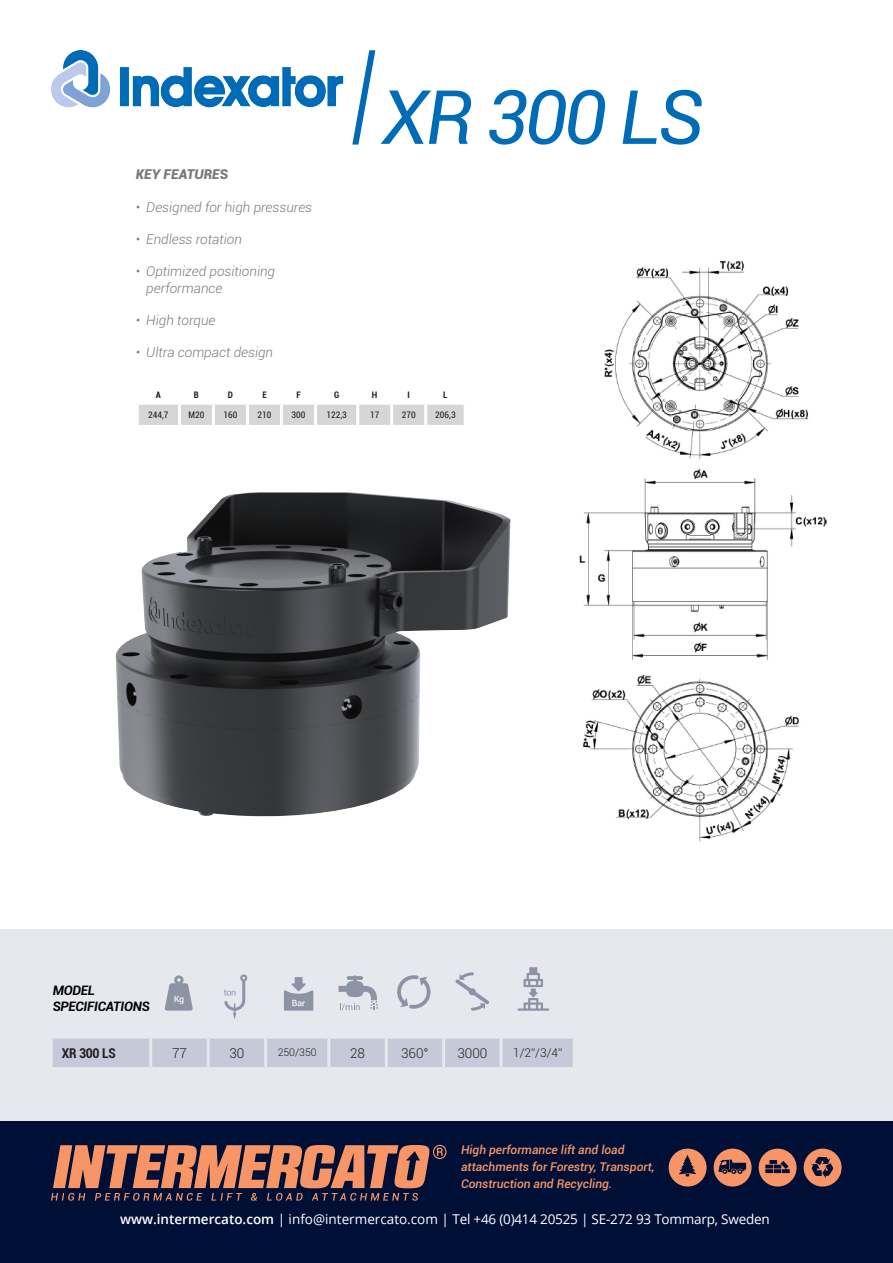
<style>
.page{position:relative;width:893px;height:1263px;background:#fff}
.page>*{position:absolute;margin:0;border:0;box-sizing:border-box;transform-origin:0 0}
.t1{font:italic 75px "Roboto";letter-spacing:-.04em;color:#006bb7}
.t2{font:italic 300 13.5px/16.2px "Roboto";color:#76787b}
.t3{font:13.5px "Open Sans";letter-spacing:-.015em;color:#fff}
.t4{font:300 13.5px "Roboto";color:#231f20}
.t5{font:italic 900 13.5px "Roboto";color:#76787b}
.t6{font:700 condensed 13.5px "Roboto";letter-spacing:-.02em;color:#231f20}
.t7{font:italic 700 13.05px/15.6px "Roboto";letter-spacing:-.02em;color:#010101}
.t8{font:italic 500 12px/17.2px "Roboto";color:#f79566}
.t9{font:300 12px "Roboto";color:#231f20}
.t10{font:300 10.5px "Roboto";color:#231f20}
.t11{font:condensed 9px "Roboto";color:#231f20}
.t12{font:700 condensed 9px "Roboto";color:#231f20}
.s1{font-weight:600}
</style>
<div class="page">
<img style="left:51px;top:51px;width:293px;height:56px">
<svg style="left:352px;top:50px;width:24px;height:95px"></svg>
<div style="left:0;top:1106px;width:893px;height:157px;background:#000f36"></div>
<svg style="left:51px;top:1145px;width:395px;height:56px"></svg>
<div style="left:669px;top:1148px;width:38px;height:38px;background:#f79566;border-radius:50%"></div>
<svg style="left:679px;top:1155px;width:17px;height:21px"></svg>
<div style="left:714px;top:1148px;width:38px;height:38px;background:#f79566;border-radius:50%"></div>
<svg style="left:718px;top:1159px;width:28px;height:15px"></svg>
<div style="left:759px;top:1148px;width:38px;height:38px;background:#f79566;border-radius:50%"></div>
<svg style="left:765px;top:1160px;width:25px;height:13px"></svg>
<div style="left:804px;top:1148px;width:38px;height:38px;background:#f79566;border-radius:50%"></div>
<svg style="left:811px;top:1157px;width:22px;height:21px"></svg>
<div style="left:0;top:929px;width:893px;height:192px;background:#e6e8ee"></div>
<div style="left:53px;top:1038px;width:520px;height:29px;background:#c6c9d7"></div>
<hr style="left:149px;top:1038px;width:3px;height:29px;background:#e6e8ee">
<hr style="left:207px;top:1038px;width:3px;height:29px;background:#e6e8ee">
<hr style="left:264px;top:1038px;width:3px;height:29px;background:#e6e8ee">
<hr style="left:327px;top:1038px;width:3px;height:29px;background:#e6e8ee">
<hr style="left:385px;top:1038px;width:3px;height:29px;background:#e6e8ee">
<hr style="left:442px;top:1038px;width:3px;height:29px;background:#e6e8ee">
<hr style="left:500px;top:1038px;width:3px;height:29px;background:#e6e8ee">
<svg style="left:165px;top:975px;width:28px;height:36px"></svg>
<svg style="left:224px;top:974px;width:23px;height:45px"></svg>
<svg style="left:284px;top:977px;width:29px;height:34px"></svg>
<svg style="left:338px;top:975px;width:40px;height:36px"></svg>
<svg style="left:397px;top:975px;width:34px;height:34px"></svg>
<svg style="left:455px;top:972px;width:34px;height:38px"></svg>
<svg style="left:517px;top:967px;width:32px;height:44px"></svg>
<img style="left:115px;top:492px;width:396px;height:325px">
<img style="left:579px;top:261px;width:248px;height:581px">
<div style="left:139px;top:405px;width:325px;height:20px;background:#d5d6d8"></div>
<hr style="left:178px;top:405px;width:3px;height:20px;background:#fff">
<hr style="left:212px;top:405px;width:3px;height:20px;background:#fff">
<hr style="left:246px;top:405px;width:3px;height:20px;background:#fff">
<hr style="left:280px;top:405px;width:3px;height:20px;background:#fff">
<hr style="left:314px;top:405px;width:3px;height:20px;background:#fff">
<hr style="left:356px;top:405px;width:3px;height:20px;background:#fff">
<hr style="left:390px;top:405px;width:3px;height:20px;background:#fff">
<hr style="left:424px;top:405px;width:3px;height:20px;background:#fff">
<p class="t1" style="left:381px;top:65px;width:323px">XR 300 LS</p>
<p class="t5" style="left:136px;top:165px;width:94px">KEY FEATURES</p>
<p class="t2" style="left:136px;top:198px;width:178px">• Designed for high pressures</p>
<p class="t2" style="left:136px;top:231px;width:108px">• Endless rotation</p>
<p class="t2" style="left:146px;top:263px;width:130px;text-indent:-10px">• Optimized positioning performance</p>
<p class="t2" style="left:136px;top:312px;width:81px">• High torque</p>
<p class="t2" style="left:136px;top:344px;width:139px">• Ultra compact design</p>
<p class="t12" style="left:156px;top:389px;width:7px">A</p>
<p class="t12" style="left:194px;top:389px;width:7px">B</p>
<p class="t12" style="left:228px;top:389px;width:7px">D</p>
<p class="t12" style="left:262px;top:389px;width:6px">E</p>
<p class="t12" style="left:296px;top:389px;width:6px">F</p>
<p class="t12" style="left:334px;top:389px;width:7px">G</p>
<p class="t12" style="left:372px;top:389px;width:7px">H</p>
<p class="t12" style="left:408px;top:389px;width:4px">I</p>
<p class="t12" style="left:443px;top:389px;width:6px">L</p>
<p class="t11" style="left:148px;top:408px;width:22px">244,7</p>
<p class="t11" style="left:189px;top:408px;width:17px">M20</p>
<p class="t11" style="left:224px;top:408px;width:15px">160</p>
<p class="t11" style="left:258px;top:408px;width:15px">210</p>
<p class="t11" style="left:292px;top:408px;width:15px">300</p>
<p class="t11" style="left:326px;top:408px;width:22px">122,3</p>
<p class="t11" style="left:370px;top:408px;width:11px">17</p>
<p class="t11" style="left:402px;top:408px;width:15px">270</p>
<p class="t11" style="left:435px;top:408px;width:22px">206,3</p>
<p class="t7" style="left:53px;top:982px;width:98px">MODEL<br>SPECIFICATIONS</p>
<p class="t6" style="left:62px;top:1043px;width:55px">XR 300 LS</p>
<p class="t4" style="left:172px;top:1044px;width:16px">77</p>
<p class="t4" style="left:229px;top:1044px;width:16px">30</p>
<p class="t10" style="left:278px;top:1044px;width:41px">250/350</p>
<p class="t4" style="left:350px;top:1044px;width:16px">28</p>
<p class="t4" style="left:401px;top:1044px;width:29px">360°</p>
<p class="t4" style="left:457px;top:1044px;width:31px">3000</p>
<p class="t9" style="left:513px;top:1044px;width:51px">1/2”/3/4”</p>
<p class="t8" style="left:461px;top:1140px;width:195px">High performance lift and load attachments for Forestry, Transport,<br>Construction and Recycling.</p>
<p class="t3" style="left:120px;top:1210px;width:651px"><span class="s1">www.intermercato.com</span> | info@intermercato.com | Tel +46 (0)414 20525 | SE-272 93 Tommarp, Sweden</p>
</div>
